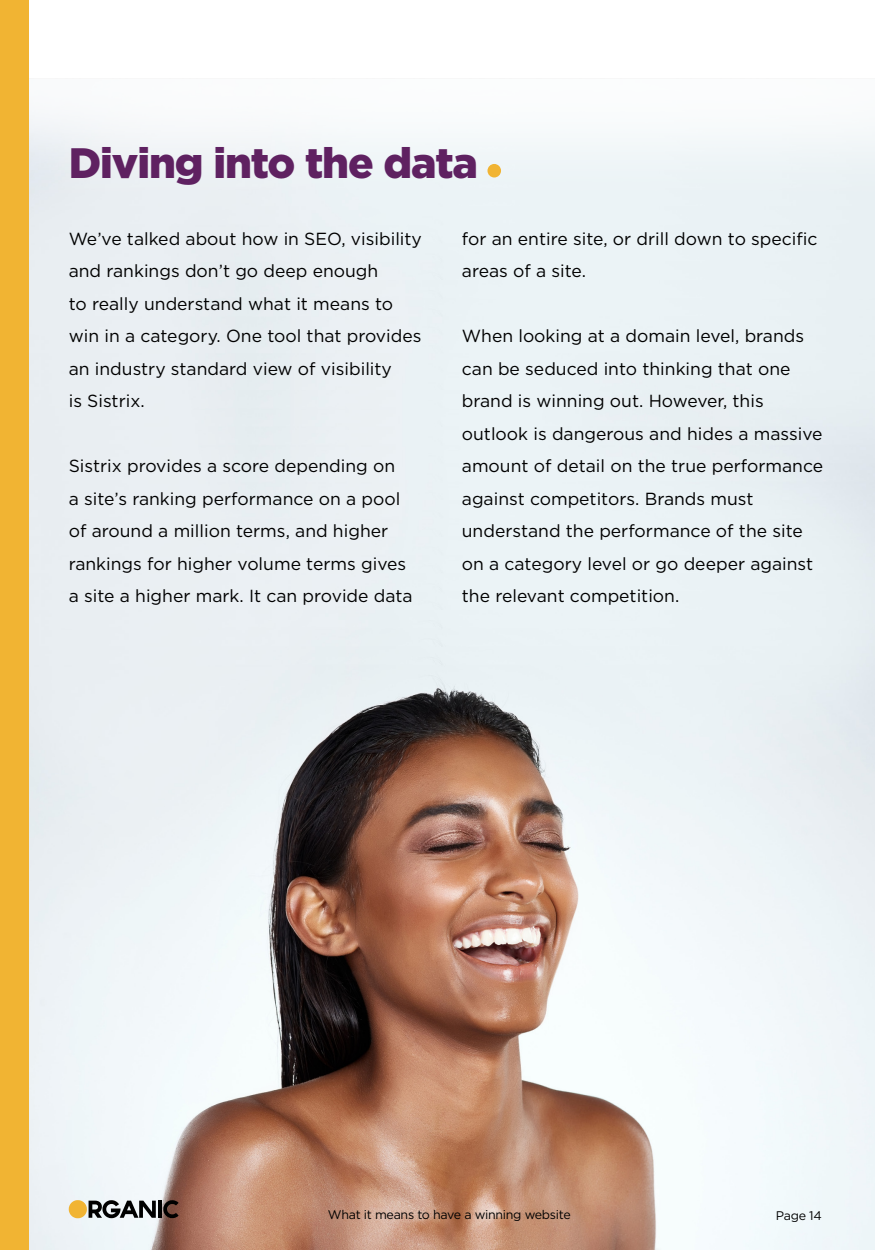
<style>
.page{position:relative;width:875px;height:1250px;background:#fff}
.page>*{position:absolute;margin:0;border:0;box-sizing:border-box;transform-origin:0 0}
.t1{font:900 42.5px "Gotham";letter-spacing:-.025em;color:#5f2161}
.t2{font:17.5px/32.5px "Gotham";color:#000}
.t3{font:12.5px "Gotham";letter-spacing:-.025em;color:#000}
</style>
<div class="page">
<img style="left:29px;top:115px;width:846px;height:1135px">
<div style="left:0;top:0;width:29px;height:1250px;background:#f1b433"></div>
<div style="left:488px;top:164px;width:13px;height:14px;background:#f1b433;border-radius:50%"></div>
<svg style="left:69px;top:1200px;width:87px;height:18px"></svg>
<hr style="left:158px;top:1201px;width:4px;height:17px;background:#000">
<svg style="left:163px;top:1200px;width:16px;height:18px"></svg>
<p class="t1" style="left:69px;top:138px;width:411px">Diving into the data</p>
<p class="t2" style="left:69px;top:222px;width:355px">We’ve talked about how in SEO, visibility and rankings don’t go deep enough</p>
<p class="t2" style="left:69px;top:287px;width:326px">to really understand what it means to</p>
<p class="t2" style="left:69px;top:320px;width:354px">win in a category. One tool that provides an industry standard view of visibility</p>
<p class="t2" style="left:69px;top:385px;width:78px">is Sistrix.</p>
<p class="t2" style="left:69px;top:450px;width:345px">Sistrix provides a score depending on<br>a site’s ranking performance on a pool of around a million terms, and higher rankings for higher volume terms gives a site a higher mark. It can provide data</p>
<p class="t2" style="left:462px;top:222px;width:357px">for an entire site, or drill down to specific areas of a site.</p>
<p class="t2" style="left:462px;top:320px;width:363px">When looking at a domain level, brands can be seduced into thinking that one brand is winning out. However, this outlook is dangerous and hides a massive amount of detail on the true performance against competitors. Brands must understand the performance of the site</p>
<p class="t2" style="left:462px;top:547px;width:353px">on a category level or go deeper against the relevant competition.</p>
<p class="t3" style="left:328px;top:1208px;width:244px">What it means to have a winning website</p>
<p class="t3" style="left:776px;top:1208px;width:47px">Page 14</p>
</div>
